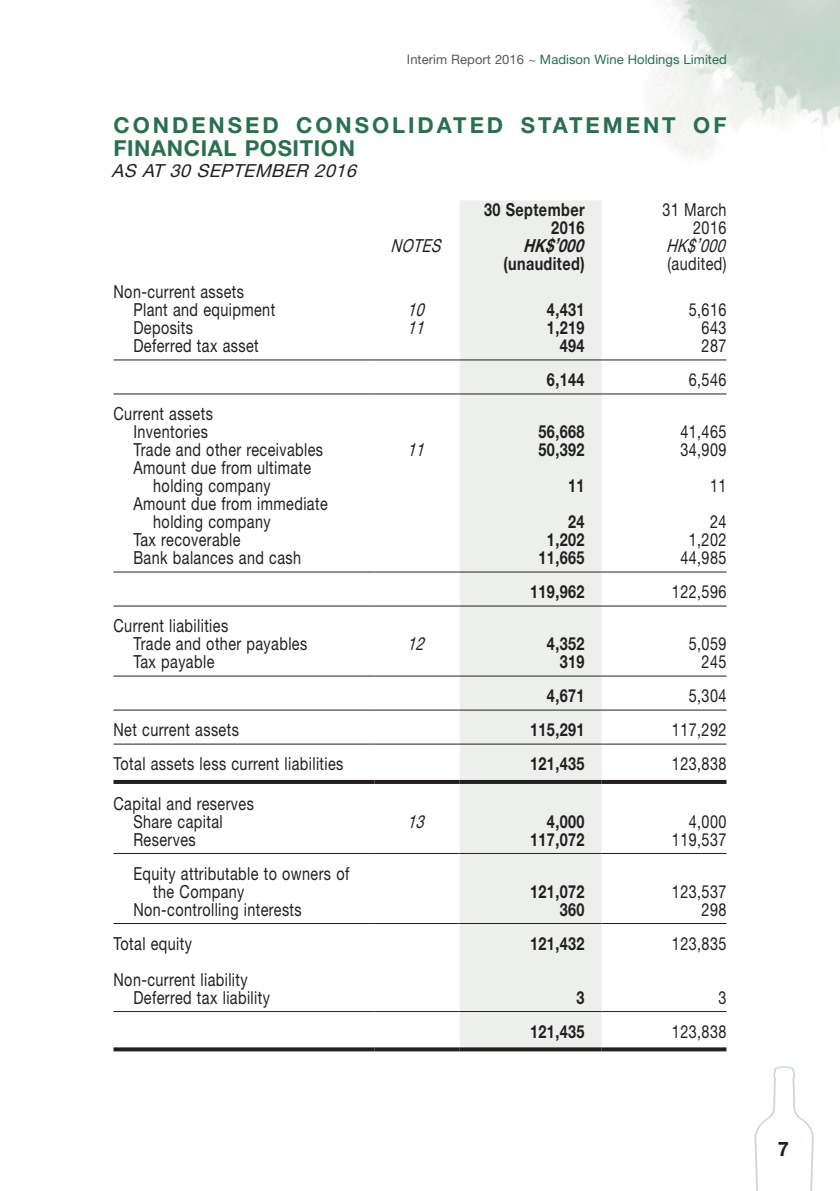
<style>
.page{position:relative;width:840px;height:1191px;background:#fff}
.page>*{position:absolute;margin:0;border:0;box-sizing:border-box;transform-origin:0 0}
.Heading_1{font:700 22px/23px "Helvetica Neue LT Std";letter-spacing:.135em;color:#2a6f50}
.t1{font:700 20px "Helvetica Neue LT Std";color:#231f20}
.Body_Text{font:18px/18px "Helvetica Neue LT Std";letter-spacing:.03em;color:#231f20;scale:.8 1}
.Body_Text-2{font:700 18px "Helvetica Neue LT Std";letter-spacing:.03em;color:#231f20;scale:.8 1}
.Body_Text-3{font:italic 18px "Helvetica Neue LT Std";color:#231f20;scale:.8 1}
.Body_Text-4{font:italic 18px "Helvetica Neue LT Std";color:#231f20}
.Body_Text-5{font:italic 700 18px "Helvetica Neue LT Std";color:#231f20;scale:.8 1}
.t2{font:13px "Helvetica Neue LT Std";letter-spacing:.005em;color:#2a6f50}
.s1{color:#57585a}
</style>
<div class="page">
<img style="left:654px;top:0;width:185px;height:159px">
<svg style="left:754px;top:1066px;width:59px;height:125px"></svg>
<div style="left:459px;top:200px;width:142px;height:847px;background:#ecefec"></div>
<hr style="left:113px;top:359px;width:261px;height:1px;background:#231f20">
<hr style="left:374px;top:359px;width:85px;height:1px;background:#231f20">
<hr style="left:459px;top:359px;width:142px;height:1px;background:#231f20">
<hr style="left:601px;top:359px;width:125px;height:1px;background:#231f20">
<hr style="left:113px;top:393px;width:261px;height:1px;background:#231f20">
<hr style="left:374px;top:393px;width:85px;height:1px;background:#231f20">
<hr style="left:459px;top:393px;width:142px;height:1px;background:#231f20">
<hr style="left:601px;top:393px;width:125px;height:1px;background:#231f20">
<hr style="left:113px;top:571px;width:261px;height:1px;background:#231f20">
<hr style="left:374px;top:571px;width:85px;height:1px;background:#231f20">
<hr style="left:459px;top:571px;width:142px;height:1px;background:#231f20">
<hr style="left:601px;top:571px;width:125px;height:1px;background:#231f20">
<hr style="left:113px;top:605px;width:261px;height:1px;background:#231f20">
<hr style="left:374px;top:605px;width:85px;height:1px;background:#231f20">
<hr style="left:459px;top:605px;width:142px;height:1px;background:#231f20">
<hr style="left:601px;top:605px;width:125px;height:1px;background:#231f20">
<hr style="left:113px;top:675px;width:261px;height:1px;background:#231f20">
<hr style="left:374px;top:675px;width:85px;height:1px;background:#231f20">
<hr style="left:459px;top:675px;width:142px;height:1px;background:#231f20">
<hr style="left:601px;top:675px;width:125px;height:1px;background:#231f20">
<hr style="left:113px;top:709px;width:261px;height:1px;background:#231f20">
<hr style="left:374px;top:709px;width:85px;height:1px;background:#231f20">
<hr style="left:459px;top:709px;width:142px;height:1px;background:#231f20">
<hr style="left:601px;top:709px;width:125px;height:1px;background:#231f20">
<hr style="left:113px;top:743px;width:261px;height:1px;background:#231f20">
<hr style="left:374px;top:743px;width:85px;height:1px;background:#231f20">
<hr style="left:459px;top:743px;width:142px;height:1px;background:#231f20">
<hr style="left:601px;top:743px;width:125px;height:1px;background:#231f20">
<hr style="left:113px;top:780px;width:261px;height:4px;background:#231f20">
<hr style="left:374px;top:780px;width:85px;height:4px;background:#231f20">
<hr style="left:459px;top:780px;width:142px;height:4px;background:#231f20">
<hr style="left:601px;top:780px;width:125px;height:4px;background:#231f20">
<hr style="left:113px;top:853px;width:261px;height:1px;background:#231f20">
<hr style="left:374px;top:853px;width:85px;height:1px;background:#231f20">
<hr style="left:459px;top:853px;width:142px;height:1px;background:#231f20">
<hr style="left:601px;top:853px;width:125px;height:1px;background:#231f20">
<hr style="left:113px;top:923px;width:261px;height:1px;background:#231f20">
<hr style="left:374px;top:923px;width:85px;height:1px;background:#231f20">
<hr style="left:459px;top:923px;width:142px;height:1px;background:#231f20">
<hr style="left:601px;top:923px;width:125px;height:1px;background:#231f20">
<hr style="left:113px;top:1011px;width:261px;height:1px;background:#231f20">
<hr style="left:374px;top:1011px;width:85px;height:1px;background:#231f20">
<hr style="left:459px;top:1011px;width:142px;height:1px;background:#231f20">
<hr style="left:601px;top:1011px;width:125px;height:1px;background:#231f20">
<svg style="left:113px;top:1047px;width:261px;height:4px"></svg>
<svg style="left:374px;top:1047px;width:85px;height:4px"></svg>
<svg style="left:459px;top:1047px;width:142px;height:4px"></svg>
<svg style="left:601px;top:1047px;width:125px;height:4px"></svg>
<p class="t2" style="left:406px;top:52px;width:321px"><span class="s1">Interim Report 2016 ~</span> Madison Wine Holdings Limited</p>
<p class="Heading_1" style="left:113px;top:113px;width:614px">CONDENSED CONSOLIDATED STATEMENT OF<br>FINANCIAL POSITION</p>
<p class="Body_Text-4" style="left:112px;top:160px;width:251px">AS AT 30 SEPTEMBER 2016</p>
<p class="Body_Text-2" style="left:484px;top:198px;width:127px">30 September</p>
<p class="Body_Text-2" style="left:551px;top:216px;width:43px">2016</p>
<p class="Body_Text" style="left:662px;top:200px;width:81px">31 March</p>
<p class="Body_Text" style="left:692px;top:218px;width:43px">2016</p>
<p class="Body_Text-3" style="left:390px;top:235px;width:70px">NOTES</p>
<p class="Body_Text-5" style="left:523px;top:234px;width:83px">HK$’000</p>
<p class="Body_Text-3" style="left:665px;top:235px;width:82px">HK$’000</p>
<p class="Body_Text-2" style="left:503px;top:252px;width:103px">(unaudited)</p>
<p class="Body_Text" style="left:667px;top:254px;width:75px">(audited)</p>
<p class="Body_Text" style="left:113px;top:282px;width:165px">Non-current assets</p>
<p class="Body_Text" style="left:133px;top:300px;width:179px">Plant and equipment</p>
<p class="Body_Text-3" style="left:407px;top:299px;width:29px">10</p>
<p class="Body_Text-2" style="left:546px;top:298px;width:49px">4,431</p>
<p class="Body_Text" style="left:688px;top:300px;width:49px">5,616</p>
<p class="Body_Text" style="left:133px;top:318px;width:76px">Deposits</p>
<p class="Body_Text-3" style="left:407px;top:317px;width:29px">11</p>
<p class="Body_Text-2" style="left:546px;top:316px;width:49px">1,219</p>
<p class="Body_Text" style="left:701px;top:318px;width:33px">643</p>
<p class="Body_Text" style="left:133px;top:336px;width:158px">Deferred tax asset</p>
<p class="Body_Text-2" style="left:559px;top:334px;width:33px">494</p>
<p class="Body_Text" style="left:701px;top:336px;width:33px">287</p>
<p class="Body_Text-2" style="left:546px;top:368px;width:49px">6,144</p>
<p class="Body_Text" style="left:688px;top:370px;width:49px">6,546</p>
<p class="Body_Text" style="left:113px;top:404px;width:126px">Current assets</p>
<p class="Body_Text" style="left:133px;top:422px;width:95px">Inventories</p>
<p class="Body_Text-2" style="left:538px;top:420px;width:59px">56,668</p>
<p class="Body_Text" style="left:680px;top:422px;width:59px">41,465</p>
<p class="Body_Text" style="left:133px;top:440px;width:238px">Trade and other receivables</p>
<p class="Body_Text-3" style="left:407px;top:439px;width:29px">11</p>
<p class="Body_Text-2" style="left:538px;top:438px;width:59px">50,392</p>
<p class="Body_Text" style="left:680px;top:440px;width:59px">34,909</p>
<p class="Body_Text" style="left:153px;top:458px;width:199px;text-indent:-20px">Amount due from ultimate holding company</p>
<p class="Body_Text-2" style="left:568px;top:474px;width:22px">11</p>
<p class="Body_Text" style="left:709px;top:476px;width:22px">11</p>
<p class="Body_Text" style="left:153px;top:494px;width:219px;text-indent:-20px">Amount due from immediate holding company</p>
<p class="Body_Text-2" style="left:568px;top:510px;width:22px">24</p>
<p class="Body_Text" style="left:709px;top:512px;width:22px">24</p>
<p class="Body_Text" style="left:133px;top:530px;width:135px">Tax recoverable</p>
<p class="Body_Text-2" style="left:546px;top:528px;width:49px">1,202</p>
<p class="Body_Text" style="left:688px;top:530px;width:49px">1,202</p>
<p class="Body_Text" style="left:133px;top:548px;width:211px">Bank balances and cash</p>
<p class="Body_Text-2" style="left:538px;top:546px;width:59px">11,665</p>
<p class="Body_Text" style="left:680px;top:548px;width:59px">44,985</p>
<p class="Body_Text-2" style="left:529px;top:580px;width:70px">119,962</p>
<p class="Body_Text" style="left:671px;top:582px;width:70px">122,596</p>
<p class="Body_Text" style="left:113px;top:616px;width:145px">Current liabilities</p>
<p class="Body_Text" style="left:133px;top:634px;width:219px">Trade and other payables</p>
<p class="Body_Text-3" style="left:407px;top:633px;width:29px">12</p>
<p class="Body_Text-2" style="left:546px;top:632px;width:49px">4,352</p>
<p class="Body_Text" style="left:688px;top:634px;width:49px">5,059</p>
<p class="Body_Text" style="left:133px;top:652px;width:103px">Tax payable</p>
<p class="Body_Text-2" style="left:559px;top:650px;width:33px">319</p>
<p class="Body_Text" style="left:701px;top:652px;width:33px">245</p>
<p class="Body_Text-2" style="left:546px;top:684px;width:49px">4,671</p>
<p class="Body_Text" style="left:688px;top:686px;width:49px">5,304</p>
<p class="Body_Text" style="left:113px;top:720px;width:158px">Net current assets</p>
<p class="Body_Text-2" style="left:529px;top:718px;width:70px">115,291</p>
<p class="Body_Text" style="left:671px;top:720px;width:70px">117,292</p>
<p class="Body_Text" style="left:113px;top:754px;width:289px">Total assets less current liabilities</p>
<p class="Body_Text-2" style="left:529px;top:752px;width:70px">121,435</p>
<p class="Body_Text" style="left:671px;top:754px;width:70px">123,838</p>
<p class="Body_Text" style="left:113px;top:794px;width:177px">Capital and reserves</p>
<p class="Body_Text" style="left:133px;top:812px;width:113px">Share capital</p>
<p class="Body_Text-3" style="left:407px;top:810px;width:29px">13</p>
<p class="Body_Text-2" style="left:546px;top:810px;width:49px">4,000</p>
<p class="Body_Text" style="left:688px;top:812px;width:49px">4,000</p>
<p class="Body_Text" style="left:133px;top:830px;width:79px">Reserves</p>
<p class="Body_Text-2" style="left:529px;top:828px;width:70px">117,072</p>
<p class="Body_Text" style="left:671px;top:830px;width:70px">119,537</p>
<p class="Body_Text" style="left:153px;top:864px;width:246px;text-indent:-20px">Equity attributable to owners of the Company</p>
<p class="Body_Text-2" style="left:529px;top:880px;width:70px">121,072</p>
<p class="Body_Text" style="left:671px;top:882px;width:70px">123,537</p>
<p class="Body_Text" style="left:133px;top:900px;width:212px">Non-controlling interests</p>
<p class="Body_Text-2" style="left:559px;top:898px;width:33px">360</p>
<p class="Body_Text" style="left:701px;top:900px;width:33px">298</p>
<p class="Body_Text" style="left:113px;top:934px;width:100px">Total equity</p>
<p class="Body_Text-2" style="left:529px;top:932px;width:70px">121,432</p>
<p class="Body_Text" style="left:671px;top:934px;width:70px">123,835</p>
<p class="Body_Text" style="left:113px;top:970px;width:169px">Non-current liability</p>
<p class="Body_Text" style="left:133px;top:988px;width:172px">Deferred tax liability</p>
<p class="Body_Text-2" style="left:576px;top:986px;width:12px">3</p>
<p class="Body_Text" style="left:718px;top:988px;width:12px">3</p>
<p class="Body_Text-2" style="left:529px;top:1020px;width:70px">121,435</p>
<p class="Body_Text" style="left:671px;top:1022px;width:70px">123,838</p>
<p class="t1" style="left:777px;top:1136px;width:13px">7</p>
</div>
